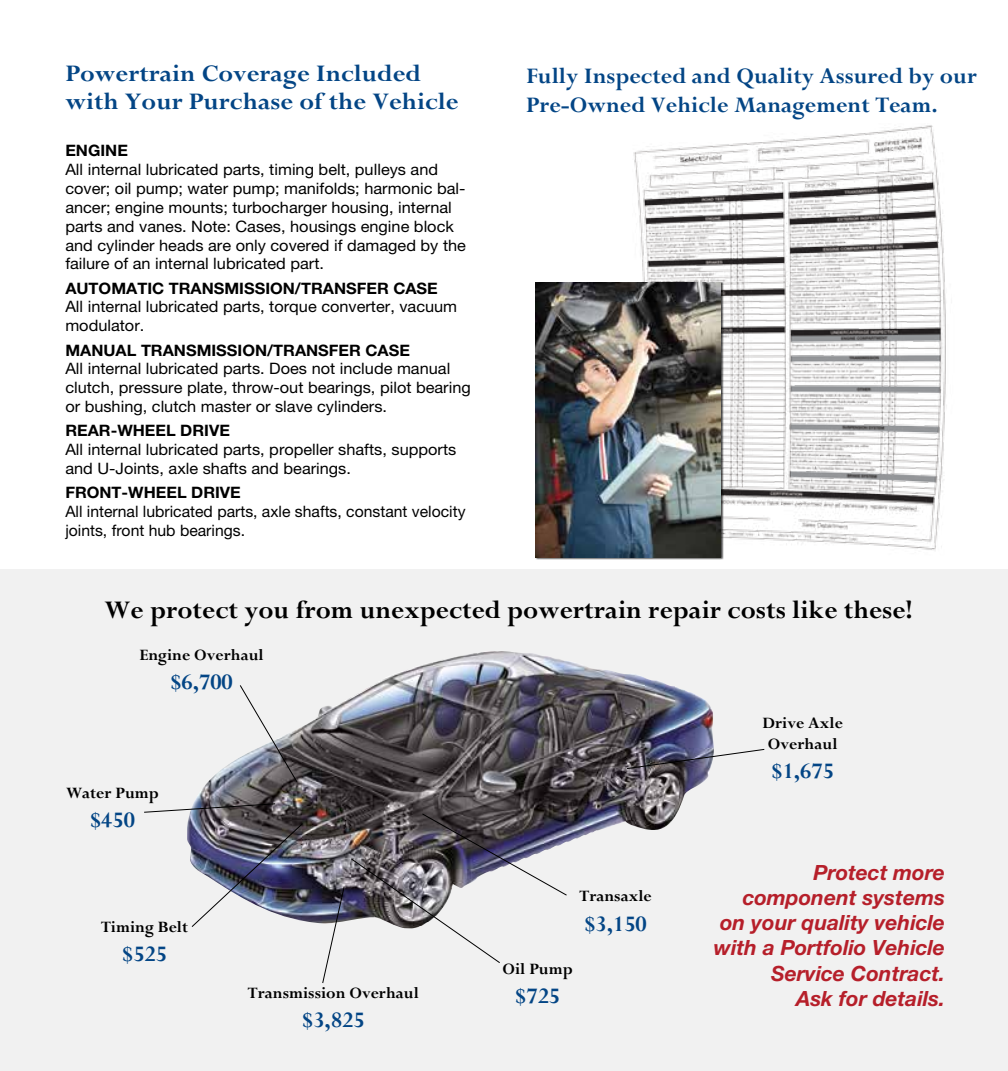
<style>
.page{position:relative;width:1008px;height:1071px;background:#fff}
.page>*{position:absolute;margin:0;border:0;box-sizing:border-box;transform-origin:0 0}
.t1{font:700 28px "Perpetua";color:#000}
.t2{font:700 26.25px/28px "Perpetua";color:#034585;scale:1.04 1}
.t3{font:700 24.5px/29.4px "Perpetua";color:#034585}
.t4{font:italic 700 21px/25.2px "Helvetica Neue LT Std";color:#b61f2a;text-align:right}
.t5{font:700 17.5px/21px "Perpetua";color:#000;text-align:center}
.t6{font:15.75px/18.9px "Helvetica Neue LT Std";color:#000;scale:1.04 1}
.t7{font:700 15.75px "Helvetica Neue LT Std";color:#000;scale:1.04 1}
.t8{font:15.75px/18.9px "Helvetica Neue LT Std";color:#000}
</style>
<div class="page">
<div style="left:0;top:570px;width:1008px;height:501px;background:#f1f1f1"></div>
<img style="left:187px;top:652px;width:527px;height:272px">
<svg style="left:240px;top:685px;width:57px;height:97px"></svg>
<svg style="left:144px;top:803px;width:132px;height:10px"></svg>
<img style="left:191px;top:823px;width:112px;height:104px">
<svg style="left:322px;top:886px;width:23px;height:97px"></svg>
<svg style="left:351px;top:813px;width:216px;height:150px"></svg>
<svg style="left:627px;top:749px;width:138px;height:20px"></svg>
<img style="left:633px;top:125px;width:313px;height:425px">
<div style="left:535px;top:282px;width:189px;height:278px;background:#000;opacity:.75"></div>
<img style="left:536px;top:282px;width:185px;height:275px">
<h2 class="t2" style="left:65px;top:60px;width:380px">Powertrain Coverage Included with Your Purchase of the Vehicle</h2>
<p class="t7" style="left:65px;top:141px;width:62px">ENGINE</p>
<p class="t6" style="left:65px;top:160px;width:387px">All internal lubricated parts, timing belt, pulleys and cover; oil pump; water pump; manifolds; harmonic bal&shy;ancer; engine mounts; turbocharger housing, internal parts and vanes. Note: Cases, housings engine block and cylinder heads are only covered if damaged by the failure of an internal lubricated part.</p>
<p class="t7" style="left:65px;top:278px;width:360px">AUTOMATIC TRANSMISSION/TRANSFER CASE</p>
<p class="t6" style="left:65px;top:297px;width:378px">All internal lubricated parts, torque converter, vacuum modulator.</p>
<p class="t7" style="left:65px;top:340px;width:333px">MANUAL TRANSMISSION/TRANSFER CASE</p>
<p class="t6" style="left:65px;top:359px;width:391px">All internal lubricated parts. Does not include manual clutch, pressure plate, throw-out bearings, pilot bearing or bushing, clutch master or slave cylinders.</p>
<p class="t7" style="left:65px;top:421px;width:160px">REAR-WHEEL DRIVE</p>
<p class="t6" style="left:65px;top:440px;width:377px">All internal lubricated parts, propeller shafts, supports and U-Joints, axle shafts and bearings.</p>
<p class="t7" style="left:65px;top:483px;width:170px">FRONT-WHEEL DRIVE</p>
<p class="t8" style="left:65px;top:502px;width:402px">All internal lubricated parts, axle shafts, constant velocity joints, front hub bearings.</p>
<h3 class="t3" style="left:526px;top:62px;width:452px">Fully Inspected and Quality Assured by our<br>Pre-Owned Vehicle Management Team.</h3>
<h1 class="t1" style="left:105px;top:595px;width:810px">We protect you from unexpected powertrain repair costs like these!</h1>
<p class="t5" style="left:139px;top:645px;width:126px">Engine Overhaul</p>
<h3 class="t3" style="left:170px;top:668px;width:64px">$6,700</h3>
<p class="t5" style="left:66px;top:783px;width:94px">Water Pump</p>
<h3 class="t3" style="left:90px;top:806px;width:46px">$450</h3>
<p class="t5" style="left:101px;top:917px;width:88px">Timing Belt</p>
<h3 class="t3" style="left:122px;top:940px;width:46px">$525</h3>
<p class="t5" style="left:579px;top:886px;width:74px">Transaxle</p>
<h3 class="t3" style="left:584px;top:910px;width:64px">$3,150</h3>
<p class="t5" style="left:503px;top:959px;width:72px">Oil Pump</p>
<p class="t5" style="left:248px;top:983px;width:172px">Transmission Overhaul</p>
<h3 class="t3" style="left:515px;top:982px;width:46px">$725</h3>
<h3 class="t3" style="left:302px;top:1006px;width:64px">$3,825</h3>
<p class="t5" style="left:763px;top:713px;width:82px">Drive Axle<br>Overhaul</p>
<h3 class="t3" style="left:771px;top:757px;width:64px">$1,675</h3>
<h3 class="t4" style="left:714px;top:859px;width:233px">Protect more component systems on your quality vehicle with a Portfolio Vehicle<br>Service Contract.<br>Ask for details.</h3>
</div>
